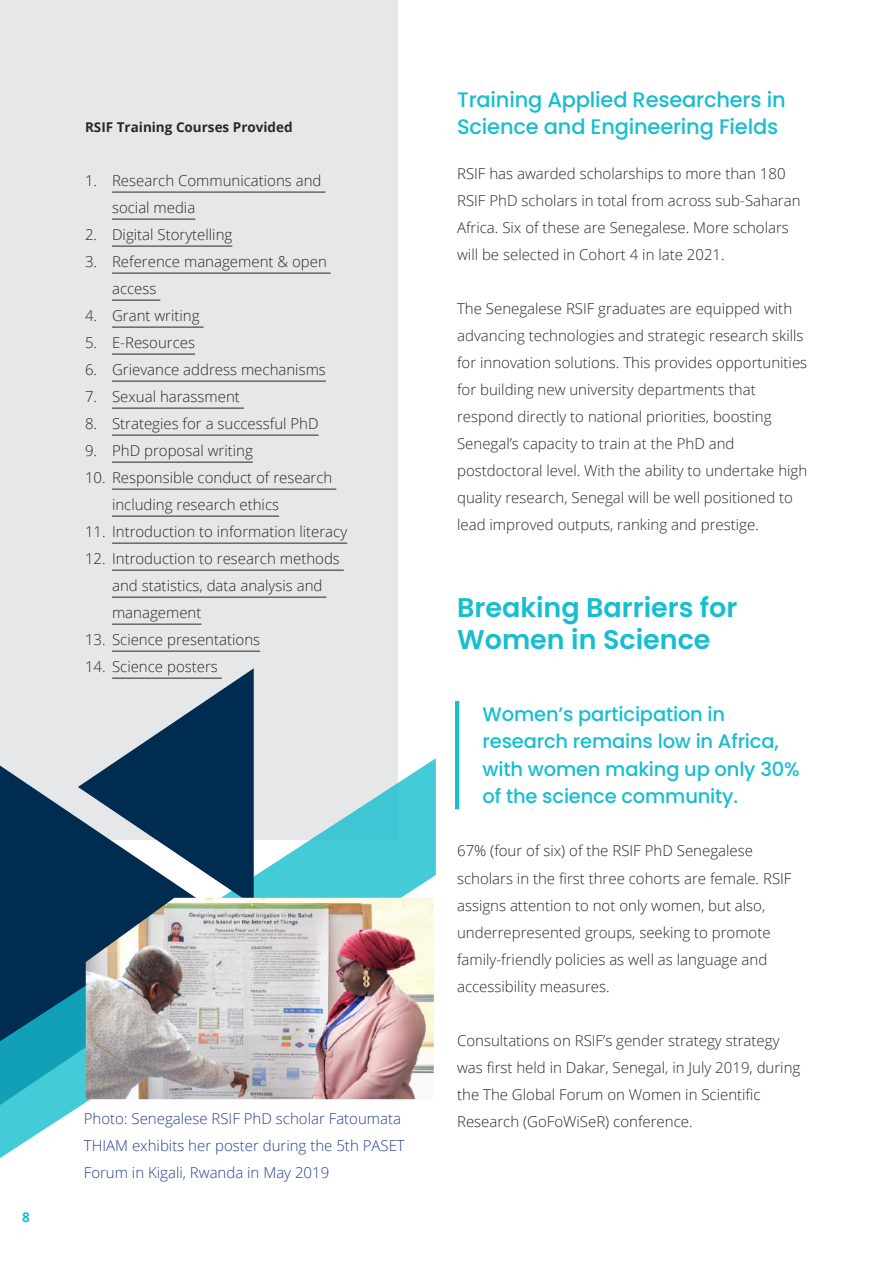
<style>
.page{position:relative;width:893px;height:1263px;background:#fff}
.page>*{position:absolute;margin:0;border:0;box-sizing:border-box;transform-origin:0 0}
.t1{font:600 27px/32.4px "Poppins";color:#16becf}
.t2{font:500 21px "Poppins";letter-spacing:-.01em;color:#16becf}
.t3{font:500 19.5px/27px "Poppins";letter-spacing:-.01em;color:#16becf}
.t4{font:300 15px/27px "Open Sans";color:#292829}
.t5{font:300 15px/27px "Open Sans";color:#25408f}
.t6{font:700 13.5px "Open Sans";color:#292829}
.t7{font:700 13.5px "Open Sans";color:#16becf}
</style>
<div class="page">
<div style="left:0;top:0;width:398px;height:840px;background:#e6e7e8"></div>
<hr style="left:455px;top:701px;width:4px;height:108px;background:#16becf">
<svg style="left:0;top:758px;width:436px;height:400px"></svg>
<svg style="left:78px;top:668px;width:176px;height:237px"></svg>
<hr style="left:112px;top:192px;width:213px;height:1px;background:#292829">
<hr style="left:112px;top:219px;width:83px;height:1px;background:#292829">
<hr style="left:112px;top:246px;width:120px;height:1px;background:#292829">
<hr style="left:112px;top:273px;width:219px;height:1px;background:#292829">
<hr style="left:112px;top:300px;width:48px;height:1px;background:#292829">
<hr style="left:112px;top:327px;width:92px;height:1px;background:#292829">
<hr style="left:112px;top:354px;width:83px;height:1px;background:#292829">
<hr style="left:112px;top:381px;width:214px;height:1px;background:#292829">
<hr style="left:112px;top:408px;width:132px;height:1px;background:#292829">
<hr style="left:112px;top:435px;width:207px;height:1px;background:#292829">
<hr style="left:112px;top:462px;width:141px;height:1px;background:#292829">
<hr style="left:112px;top:489px;width:224px;height:1px;background:#292829">
<hr style="left:112px;top:516px;width:167px;height:1px;background:#292829">
<hr style="left:112px;top:543px;width:235px;height:1px;background:#292829">
<hr style="left:112px;top:570px;width:232px;height:1px;background:#292829">
<hr style="left:112px;top:597px;width:214px;height:1px;background:#292829">
<hr style="left:112px;top:624px;width:89px;height:1px;background:#292829">
<hr style="left:112px;top:651px;width:148px;height:1px;background:#292829">
<hr style="left:112px;top:678px;width:110px;height:1px;background:#292829">
<img style="left:86px;top:898px;width:348px;height:201px">
<p class="t7" style="left:22px;top:1208px;width:9px">8</p>
<h2 class="t2" style="left:457px;top:88px;width:330px">Training Applied Researchers in</h2>
<p class="t6" style="left:85px;top:117px;width:209px">RSIF Training Courses Provided</p>
<h2 class="t2" style="left:457px;top:115px;width:323px">Science and Engineering Fields</h2>
<p class="t4" style="left:112px;top:166px;width:211px;text-indent:-27px">1. Research Communications and social media</p>
<p class="t4" style="left:85px;top:220px;width:149px">2. Digital Storytelling</p>
<p class="t4" style="left:112px;top:247px;width:216px;text-indent:-27px">3. Reference management &amp; open access</p>
<p class="t4" style="left:85px;top:301px;width:116px">4. Grant writing</p>
<p class="t4" style="left:85px;top:328px;width:112px">5. E-Resources</p>
<p class="t4" style="left:85px;top:355px;width:242px">6. Grievance address mechanisms</p>
<p class="t4" style="left:85px;top:382px;width:156px">7. Sexual harassment</p>
<p class="t4" style="left:85px;top:409px;width:235px">8. Strategies for a successful PhD</p>
<p class="t4" style="left:85px;top:436px;width:169px">9. PhD proposal writing</p>
<p class="t4" style="left:112px;top:463px;width:222px;text-indent:-27px">10. Responsible conduct of research including research ethics</p>
<p class="t4" style="left:85px;top:517px;width:264px">11. Introduction to information literacy</p>
<p class="t4" style="left:112px;top:544px;width:229px;text-indent:-27px">12. Introduction to research methods and statistics, data analysis and management</p>
<p class="t4" style="left:85px;top:625px;width:177px">13. Science presentations</p>
<p class="t4" style="left:85px;top:652px;width:134px">14. Science posters</p>
<p class="t4" style="left:457px;top:160px;width:345px">RSIF has awarded scholarships to more than 180<br>RSIF PhD scholars in total from across sub-Saharan Africa. Six of these are Senegalese. More scholars will be selected in Cohort 4 in late 2021.</p>
<p class="t4" style="left:457px;top:295px;width:352px">The Senegalese RSIF graduates are equipped with advancing technologies and strategic research skills for innovation solutions. This provides opportunities for building new university departments that respond directly to national priorities, boosting Senegal’s capacity to train at the PhD and postdoctoral level. With the ability to undertake high quality research, Senegal will be well positioned to lead improved outputs, ranking and prestige.</p>
<h1 class="t1" style="left:457px;top:591px;width:282px">Breaking Barriers for<br>Women in Science</h1>
<p class="t5" style="left:84px;top:1105px;width:322px">Photo: Senegalese RSIF PhD scholar Fatoumata<br>THIAM exhibits her poster during the 5th PASET<br>Forum in Kigali, Rwanda in May 2019</p>
<h3 class="t3" style="left:483px;top:701px;width:318px">Women’s participation in research remains low in Africa, with women making up only 30% of the science community.</h3>
<p class="t4" style="left:457px;top:837px;width:336px">67% (four of six) of the RSIF PhD Senegalese scholars in the first three cohorts are female. RSIF assigns attention to not only women, but also, underrepresented groups, seeking to promote family-friendly policies as well as language and accessibility measures.</p>
<p class="t4" style="left:457px;top:1026px;width:345px">Consultations on RSIF’s gender strategy strategy was first held in Dakar, Senegal, in July 2019, during the The Global Forum on Women in Scientific Research (GoFoWiSeR) conference.</p>
</div>
